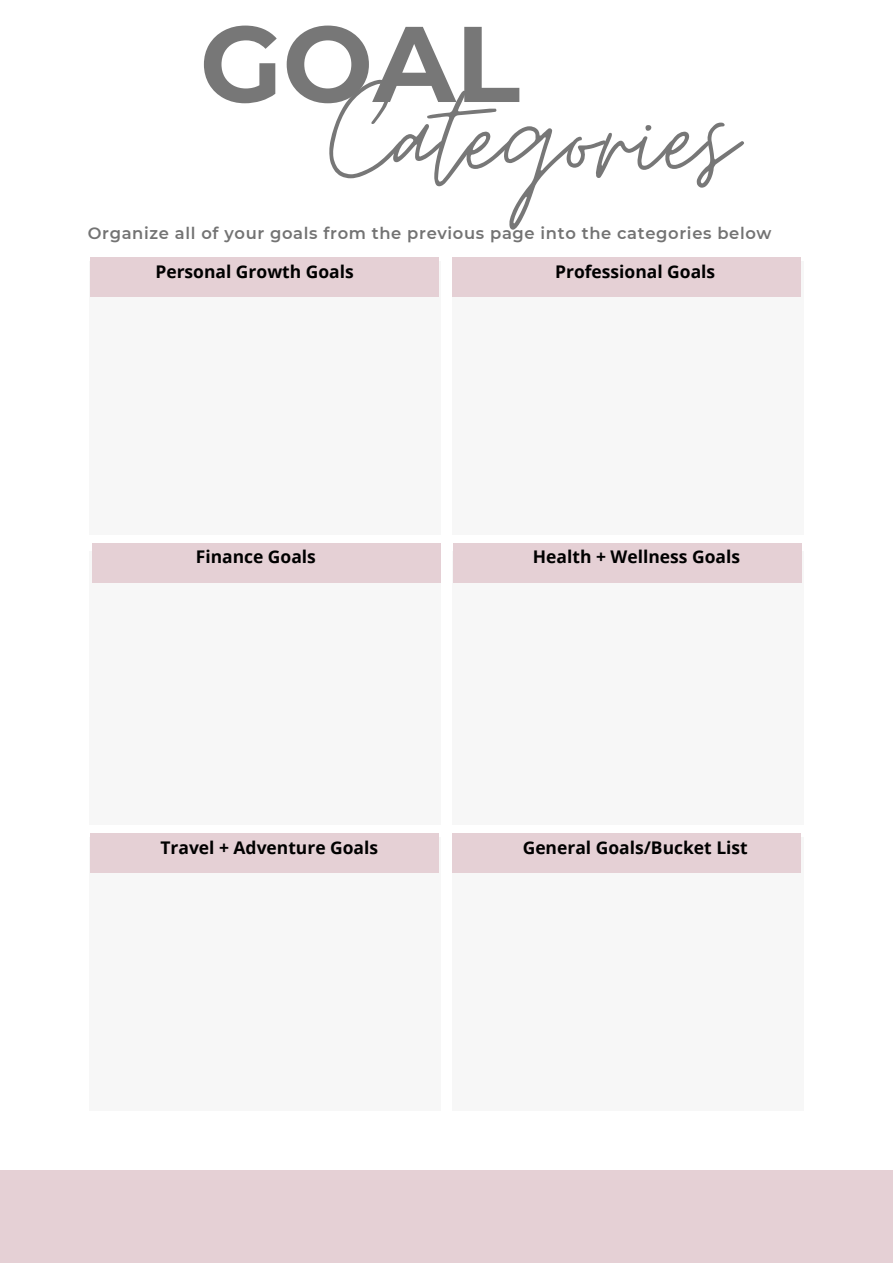
<style>
.page{position:relative;width:893px;height:1264px;background:#fff}
.page>*{position:absolute;margin:0;border:0;box-sizing:border-box;transform-origin:0 0}
.t1{font:153.3px "Moon Time";letter-spacing:.005em;color:#777}
.t2{font:700 107.25px "Montserrat";color:#777}
.t3{font:700 17.4px "Open Sans";color:#000}
.t4{font:600 16.35px "Montserrat";letter-spacing:.04em;color:#737373}
</style>
<div class="page">
<div style="left:89px;top:261px;width:351px;height:273px;background:#f5f5f5"></div>
<div style="left:0;top:1170px;width:892px;height:92px;background:#e5d0d5"></div>
<div style="left:452px;top:261px;width:351px;height:273px;background:#f5f5f5"></div>
<div style="left:89px;top:551px;width:351px;height:273px;background:#f5f5f5"></div>
<div style="left:452px;top:551px;width:351px;height:273px;background:#f5f5f5"></div>
<div style="left:89px;top:837px;width:351px;height:273px;background:#f5f5f5"></div>
<div style="left:452px;top:837px;width:351px;height:273px;background:#f5f5f5"></div>
<div style="left:90px;top:257px;width:349px;height:39px;background:#e5d0d5"></div>
<div style="left:452px;top:257px;width:348px;height:39px;background:#e5d0d5"></div>
<div style="left:92px;top:543px;width:348px;height:39px;background:#e5d0d5"></div>
<div style="left:453px;top:543px;width:349px;height:39px;background:#e5d0d5"></div>
<div style="left:90px;top:833px;width:349px;height:39px;background:#e5d0d5"></div>
<div style="left:452px;top:833px;width:348px;height:39px;background:#e5d0d5"></div>
<h2 class="t2" style="left:200px;top:-2px;width:322px">GOAL</h2>
<h1 class="t1" style="left:329px;top:45px;width:408px">Categories</h1>
<p class="t4" style="left:88px;top:223px;width:685px">Organize all of your goals from the previous page into the categories below</p>
<p class="t3" style="left:155px;top:259px;width:200px">Personal Growth Goals</p>
<p class="t3" style="left:555px;top:259px;width:161px">Professional Goals</p>
<p class="t3" style="left:196px;top:545px;width:122px">Finance Goals</p>
<p class="t3" style="left:533px;top:545px;width:208px">Health + Wellness Goals</p>
<p class="t3" style="left:160px;top:835px;width:219px">Travel + Adventure Goals</p>
<p class="t3" style="left:522px;top:835px;width:226px">General Goals/Bucket List</p>
</div>
